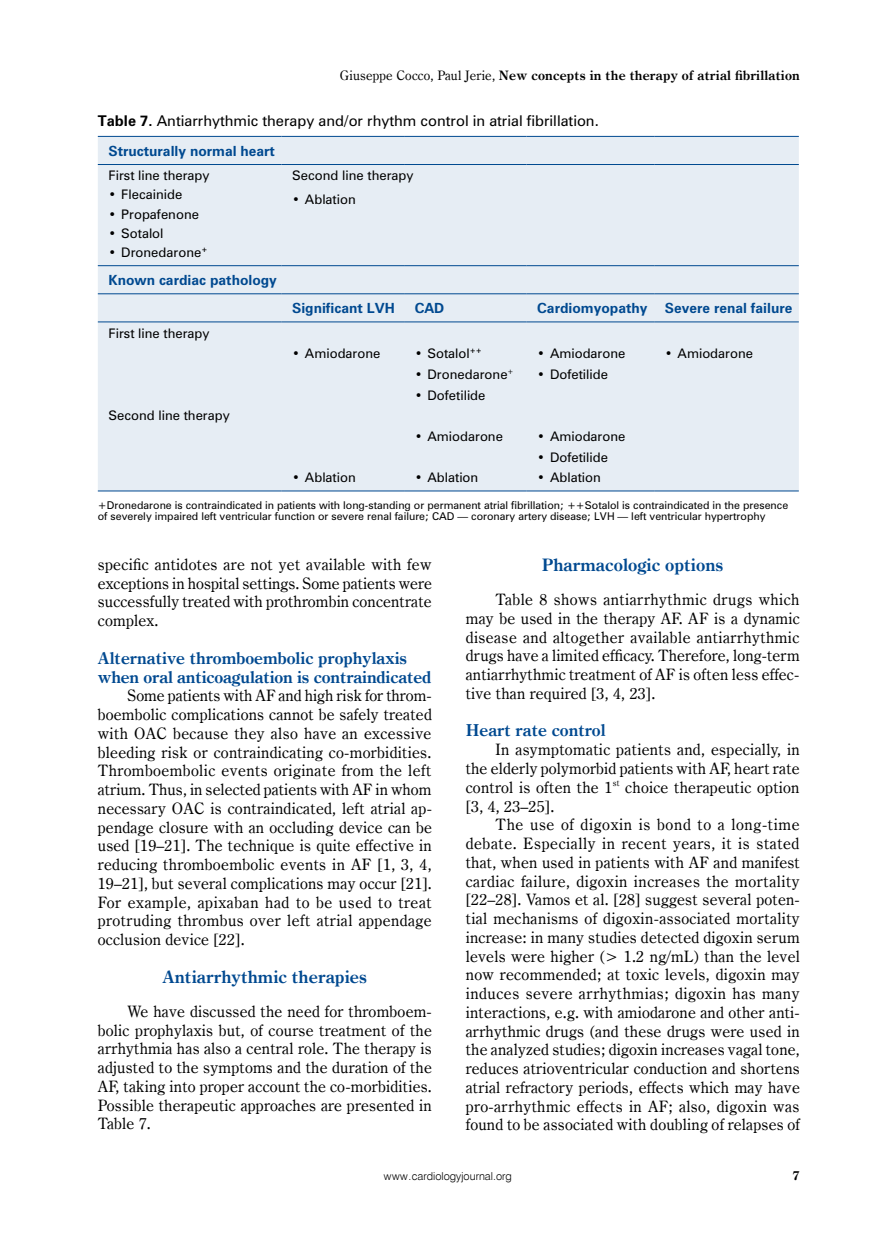
<style>
.page{position:relative;width:872px;height:1234px;background:#fff}
.page>*{position:absolute;margin:0;border:0;box-sizing:border-box;transform-origin:0 0}
.t1{font:700 17.25px "Century Oldst EU";color:#004990}
.t2{font:700 16.5px/18.8px "Century Oldst EU";color:#004990}
.t3{font:15.75px/18.8px "Century Oldst EU";letter-spacing:.015em;color:#000;text-align:justify}
.t4{font:13.5px "Zurich PL";color:#000}
.t5{font:700 13.05px "Century Oldst EU";letter-spacing:.015em;color:#000}
.t6{font:700 12.75px "Zurich PL";color:#004990}
.t7{font:700 12.75px "Century Oldst EU";color:#000}
.t8{font:12px "Zurich PL";color:#000}
.t9{font:10.95px "Swis 721 Lt EU";color:#000}
.t10{font:9.75px/10.9px "Zurich PL";color:#000}
.s1{font-weight:400}
.s2{font-weight:700}
</style>
<div class="page">
<div style="left:98px;top:137px;width:701px;height:353px;background:#e6edf4"></div>
<hr style="left:98px;top:490px;width:183px;height:1px;background:#004990">
<hr style="left:281px;top:490px;width:123px;height:1px;background:#004990">
<hr style="left:404px;top:490px;width:122px;height:1px;background:#004990">
<hr style="left:526px;top:490px;width:128px;height:1px;background:#004990">
<hr style="left:654px;top:490px;width:145px;height:1px;background:#004990">
<hr style="left:98px;top:321px;width:183px;height:1px;background:#004990">
<hr style="left:281px;top:321px;width:123px;height:1px;background:#004990">
<hr style="left:404px;top:321px;width:122px;height:1px;background:#004990">
<hr style="left:526px;top:321px;width:128px;height:1px;background:#004990">
<hr style="left:654px;top:321px;width:145px;height:1px;background:#004990">
<hr style="left:98px;top:136px;width:183px;height:1px;background:#004990">
<hr style="left:526px;top:136px;width:128px;height:1px;background:#004990">
<hr style="left:654px;top:136px;width:145px;height:1px;background:#004990">
<hr style="left:98px;top:164px;width:183px;height:1px;background:#004990">
<hr style="left:98px;top:265px;width:183px;height:1px;background:#004990">
<hr style="left:98px;top:293px;width:183px;height:1px;background:#004990">
<hr style="left:281px;top:293px;width:123px;height:1px;background:#004990">
<hr style="left:404px;top:293px;width:122px;height:1px;background:#004990">
<hr style="left:526px;top:293px;width:128px;height:1px;background:#004990">
<hr style="left:654px;top:293px;width:145px;height:1px;background:#004990">
<hr style="left:281px;top:136px;width:123px;height:1px;background:#004990">
<hr style="left:404px;top:136px;width:122px;height:1px;background:#004990">
<hr style="left:281px;top:164px;width:123px;height:1px;background:#004990">
<hr style="left:404px;top:164px;width:122px;height:1px;background:#004990">
<hr style="left:526px;top:164px;width:128px;height:1px;background:#004990">
<hr style="left:654px;top:164px;width:145px;height:1px;background:#004990">
<hr style="left:281px;top:265px;width:123px;height:1px;background:#004990">
<hr style="left:404px;top:265px;width:122px;height:1px;background:#004990">
<hr style="left:526px;top:265px;width:128px;height:1px;background:#004990">
<hr style="left:654px;top:265px;width:145px;height:1px;background:#004990">
<p class="t5" style="left:340px;top:67px;width:461px"><span class="s1">Giuseppe Cocco, Paul Jerie,</span> New concepts in the therapy of atrial fibrillation</p>
<p class="t4" style="left:98px;top:111px;width:502px"><span class="s2">Table 7.</span> Antiarrhythmic therapy and/or rhythm control in atrial fibrillation.</p>
<p class="t6" style="left:108px;top:142px;width:168px">Structurally normal heart</p>
<p class="t8" style="left:108px;top:167px;width:103px">First line therapy</p>
<p class="t8" style="left:108px;top:187px;width:75px">• Flecainide</p>
<p class="t8" style="left:108px;top:206px;width:92px">• Propafenone</p>
<p class="t8" style="left:108px;top:225px;width:57px">• Sotalol</p>
<p class="t8" style="left:108px;top:244px;width:100px">• Dronedarone<sup>+</sup></p>
<p class="t8" style="left:292px;top:167px;width:123px">Second line therapy</p>
<p class="t8" style="left:292px;top:191px;width:65px">• Ablation</p>
<p class="t6" style="left:108px;top:271px;width:170px">Known cardiac pathology</p>
<p class="t8" style="left:108px;top:325px;width:103px">First line therapy</p>
<p class="t8" style="left:108px;top:407px;width:123px">Second line therapy</p>
<p class="t6" style="left:292px;top:299px;width:104px">Significant LVH</p>
<p class="t6" style="left:415px;top:299px;width:31px">CAD</p>
<p class="t6" style="left:537px;top:299px;width:112px">Cardiomyopathy</p>
<p class="t6" style="left:665px;top:299px;width:129px">Severe renal failure</p>
<p class="t8" style="left:292px;top:345px;width:90px">• Amiodarone</p>
<p class="t8" style="left:415px;top:345px;width:69px">• Sotalol<sup>++</sup></p>
<p class="t8" style="left:537px;top:345px;width:90px">• Amiodarone</p>
<p class="t8" style="left:665px;top:345px;width:90px">• Amiodarone</p>
<p class="t8" style="left:415px;top:366px;width:100px">• Dronedarone<sup>+</sup></p>
<p class="t8" style="left:537px;top:366px;width:72px">• Dofetilide</p>
<p class="t8" style="left:415px;top:387px;width:72px">• Dofetilide</p>
<p class="t8" style="left:415px;top:428px;width:90px">• Amiodarone</p>
<p class="t8" style="left:537px;top:428px;width:90px">• Amiodarone</p>
<p class="t8" style="left:537px;top:449px;width:72px">• Dofetilide</p>
<p class="t8" style="left:292px;top:469px;width:65px">• Ablation</p>
<p class="t8" style="left:415px;top:469px;width:65px">• Ablation</p>
<p class="t8" style="left:537px;top:469px;width:65px">• Ablation</p>
<p class="t10" style="left:98px;top:499px;width:692px">+Dronedarone is contraindicated in patients with long-standing or permanent atrial fibrillation; ++Sotalol is contraindicated in the presence of severely impaired left ventricular function or severe renal failure; CAD — coronary artery disease; LVH — left ventricular hypertrophy</p>
<p class="t3" style="left:98px;top:555px;width:335px">specific antidotes are not yet available with few exceptions in hospital settings. Some patients were successfully treated with prothrombin concentrate complex.</p>
<p class="t2" style="left:98px;top:649px;width:335px">Alternative thromboembolic prophylaxis when oral anticoagulation is contraindicated</p>
<p class="t3" style="left:98px;top:686px;width:335px;text-indent:30px">Some patients with AF and high risk for throm&shy;boembolic complications cannot be safely treated with OAC because they also have an excessive bleeding risk or contraindicating co-morbidities.<br>Thromboembolic events originate from the left atrium. Thus, in selected patients with AF in whom necessary OAC is contraindicated, left atrial ap&shy;pendage closure with an occluding device can be used [19–21]. The technique is quite effective in reducing thromboembolic events in AF [1, 3, 4, 19–21], but several complications may occur [21].<br>For example, apixaban had to be used to treat protruding thrombus over left atrial appendage occlusion device [22].</p>
<p class="t1" style="left:162px;top:965px;width:206px">Antiarrhythmic therapies</p>
<p class="t3" style="left:98px;top:1001px;width:335px;text-indent:30px">We have discussed the need for thromboem&shy;bolic prophylaxis but, of course treatment of the arrhythmia has also a central role. The therapy is adjusted to the symptoms and the duration of the AF, taking into proper account the co-morbidities.<br>Possible therapeutic approaches are presented in Table 7.</p>
<p class="t1" style="left:542px;top:554px;width:183px">Pharmacologic options</p>
<p class="t3" style="left:466px;top:590px;width:335px;text-indent:30px">Table 8 shows antiarrhythmic drugs which may be used in the therapy AF. AF is a dynamic disease and altogether available antiarrhythmic drugs have a limited efficacy. Therefore, long-term antiarrhythmic treatment of AF is often less effec&shy;tive than required [3, 4, 23].</p>
<p class="t2" style="left:466px;top:721px;width:141px">Heart rate control</p>
<p class="t3" style="left:466px;top:740px;width:335px;text-indent:30px">In asymptomatic patients and, especially, in the elderly polymorbid patients with AF, heart rate control is often the 1<sup>st</sup> choice therapeutic option [3, 4, 23–25].</p>
<p class="t3" style="left:466px;top:815px;width:336px;text-indent:30px">The use of digoxin is bond to a long-time debate. Especially in recent years, it is stated that, when used in patients with AF and manifest cardiac failure, digoxin increases the mortality [22–28]. Vamos et al. [28] suggest several poten&shy;tial mechanisms of digoxin-associated mortality increase: in many studies detected digoxin serum levels were higher (&gt; 1.2 ng/mL) than the level now recommended; at toxic levels, digoxin may induces severe arrhythmias; digoxin has many interactions, e.g. with amiodarone and other anti&shy;arrhythmic drugs (and these drugs were used in the analyzed studies; digoxin increases vagal tone, reduces atrioventricular conduction and shortens atrial refractory periods, effects which may have pro-arrhythmic effects in AF; also, digoxin was found to be associated with doubling of relapses of</p>
<p class="t9" style="left:384px;top:1169px;width:129px">www.cardiologyjournal.org</p>
<p class="t7" style="left:792px;top:1167px;width:9px">7</p>
</div>
